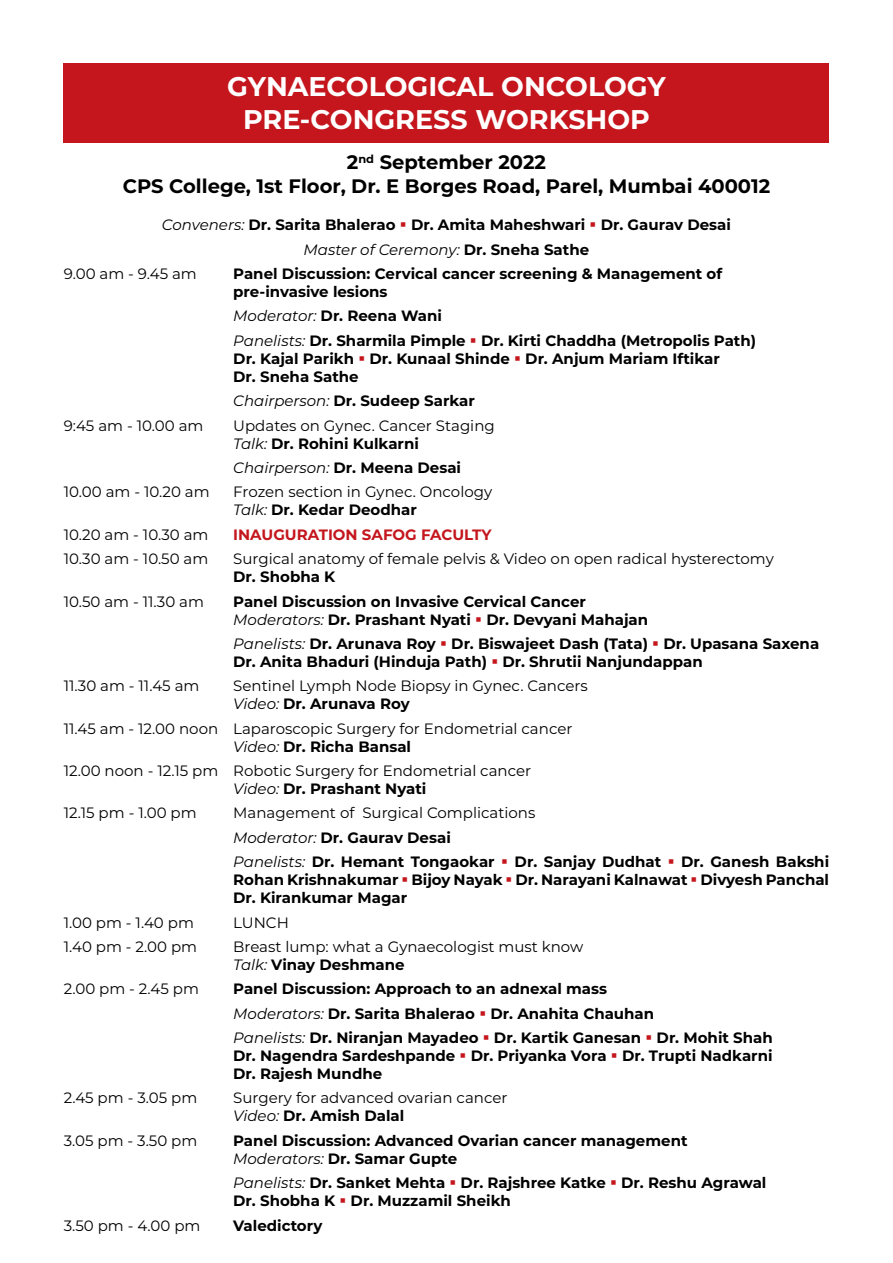
<style>
.page{position:relative;width:893px;height:1263px;background:#fff}
.page>*{position:absolute;margin:0;border:0;box-sizing:border-box;transform-origin:0 0}
.t1{font:700 27px/32.4px "Montserrat";color:#fff;text-align:center}
.t2{font:700 19.5px/23.4px "Montserrat";color:#000;text-align:center}
.t3{font:700 15px/18px "Montserrat";color:#000}
.t4{font:15px/18px "Montserrat";color:#000}
.t5{font:italic 15px "Montserrat";color:#000}
.t6{font:700 15px "Montserrat";color:#c4161c}
.s1{font-weight:400;font-style:italic}
.s2{color:#c4161c}
.s3{font-weight:700;font-style:normal}
.s4{font-style:italic}
.s5{font-weight:700}
.s6{font-weight:400}
</style>
<div class="page">
<div style="left:64px;top:64px;width:765px;height:79px;background:#c4161c"></div>
<h1 class="t1" style="left:227px;top:69px;width:440px">GYNAECOLOGICAL ONCOLOGY<br>PRE-CONGRESS WORKSHOP</h1>
<h2 class="t2" style="left:123px;top:150px;width:649px">2<sup>nd</sup> September 2022<br>CPS College, 1st Floor, Dr. E Borges Road, Parel, Mumbai 400012</h2>
<p class="t3" style="left:162px;top:215px;width:570px"><span class="s1">Conveners:</span> Dr. Sarita Bhalerao <span class="s2">▪</span> Dr. Amita Maheshwari <span class="s2">▪</span> Dr. Gaurav Desai</p>
<p class="t5" style="left:304px;top:239px;width:287px">Master of Ceremony: <span class="s3">Dr. Sneha Sathe</span></p>
<p class="t4" style="left:64px;top:264px;width:135px">9.00 am - 9.45 am</p>
<p class="t3" style="left:233px;top:264px;width:490px">Panel Discussion: Cervical cancer screening &amp; Management of pre-invasive lesions</p>
<p class="t3" style="left:233px;top:303px;width:524px;line-height:24.3px"><span class="s1">Moderator:</span> Dr. Reena Wani<br><span class="s1">Panelists:</span> Dr. Sharmila Pimple <span class="s2">▪</span> Dr. Kirti Chaddha (Metropolis Path)</p>
<p class="t3" style="left:233px;top:349px;width:488px">Dr. Kajal Parikh <span class="s2">▪</span> Dr. Kunaal Shinde <span class="s2">▪</span> Dr. Anjum Mariam Iftikar<br>Dr. Sneha Sathe</p>
<p class="t3" style="left:233px;top:391px;width:243px"><span class="s1">Chairperson:</span> Dr. Sudeep Sarkar</p>
<p class="t4" style="left:64px;top:416px;width:161px">9:45 am - 10.00 am U</p>
<p class="t4" style="left:233px;top:416px;width:263px;text-indent:12px">pdates on Gynec. Cancer Staging<br><span class="s4">Talk:</span> <span class="s5">Dr. Rohini Kulkarni</span></p>
<p class="t4" style="left:64px;top:455px;width:430px;line-height:24.3px;text-indent:169px"><span class="s4">Chairperson:</span> <span class="s5">Dr. Meena Desai<br></span>10.00 am - 10.20 am Frozen section in Gynec. Oncology</p>
<p class="t3" style="left:233px;top:500px;width:185px"><span class="s1">Talk:</span> Dr. Kedar Deodhar</p>
<p class="t4" style="left:64px;top:525px;width:146px">10.20 am - 10.30 am</p>
<p class="t6" style="left:233px;top:524px;width:260px">INAUGURATION SAFOG FACULTY</p>
<p class="t4" style="left:64px;top:549px;width:159px">10.30 am - 10.50 am S</p>
<p class="t4" style="left:242px;top:549px;width:533px">urgical anatomy of female pelvis &amp; Video on open radical hysterectomy</p>
<p class="t3" style="left:233px;top:567px;width:104px">Dr. Shobha K</p>
<p class="t4" style="left:64px;top:592px;width:142px">10.50 am - 11.30 am</p>
<p class="t3" style="left:233px;top:591px;width:416px">Panel Discussion on Invasive Cervical Cancer<br><span class="s1">Moderators:</span> Dr. Prashant Nyati <span class="s2">▪</span> Dr. Devyani Mahajan</p>
<p class="t3" style="left:233px;top:634px;width:587px"><span class="s1">Panelists:</span> Dr. Arunava Roy <span class="s2">▪</span> Dr. Biswajeet Dash (Tata) <span class="s2">▪</span> Dr. Upasana Saxena<br>Dr. Anita Bhaduri (Hinduja Path) <span class="s2">▪</span> Dr. Shrutii Nanjundappan</p>
<p class="t4" style="left:64px;top:676px;width:160px">11.30 am - 11.45 am S</p>
<p class="t4" style="left:233px;top:676px;width:356px;text-indent:9px">entinel Lymph Node Biopsy in Gynec. Cancers<br><span class="s4">Video:</span> <span class="s5">Dr. Arunava Roy</span></p>
<p class="t4" style="left:64px;top:719px;width:510px;text-align:center">11.45 am - 12.00 noon Laparoscopic Surgery for Endometrial cancer<br><span class="s4">Video:</span> <span class="s5">Dr. Richa Bansal</span></p>
<p class="t4" style="left:233px;top:761px;width:299px;text-indent:-170px">12.00 noon - 12.15 pm Robotic Surgery for Endometrial cancer<br><span class="s4">Video:</span> <span class="s5">Dr. Prashant Nyati</span></p>
<p class="t4" style="left:64px;top:803px;width:159px">12.15 pm - 1.00 pm M</p>
<p class="t3" style="left:233px;top:800px;width:597px;line-height:24.3px;text-indent:14px"><span class="s6">anagement of Surgical Complications<br></span><span class="s1">Moderator:</span> Dr. Gaurav Desai<br><span class="s1">Panelists:</span> Dr. Hemant Tongaokar <span class="s2">▪</span> Dr. Sanjay Dudhat <span class="s2">▪</span> Dr. Ganesh Bakshi</p>
<p class="t3" style="left:233px;top:870px;width:597px">Rohan Krishnakumar <span class="s2">▪</span> Bijoy Nayak <span class="s2">▪</span> Dr. Narayani Kalnawat <span class="s2">▪</span> Divyesh Panchal<br>Dr. Kirankumar Magar</p>
<p class="t4" style="left:64px;top:913px;width:132px">1.00 pm - 1.40 pm</p>
<p class="t4" style="left:233px;top:913px;width:21px">LUNCH</p>
<p class="t4" style="left:64px;top:937px;width:162px">1.40 pm - 2.00 pm B</p>
<p class="t4" style="left:233px;top:937px;width:351px;text-indent:11px">reast lump: what a Gynaecologist must know<br><span class="s4">Talk:</span> <span class="s5">Vinay Deshmane</span></p>
<p class="t4" style="left:64px;top:979px;width:137px">2.00 pm - 2.45 pm</p>
<p class="t3" style="left:233px;top:976px;width:541px;line-height:24.3px">Panel Discussion: Approach to an adnexal mass<br><span class="s1">Moderators:</span> Dr. Sarita Bhalerao <span class="s2">▪</span> Dr. Anahita Chauhan<br><span class="s1">Panelists:</span> Dr. Niranjan Mayadeo <span class="s2">▪</span> Dr. Kartik Ganesan <span class="s2">▪</span> Dr. Mohit Shah</p>
<p class="t3" style="left:233px;top:1046px;width:541px">Dr. Nagendra Sardeshpande <span class="s2">▪</span> Dr. Priyanka Vora <span class="s2">▪</span> Dr. Trupti Nadkarni<br>Dr. Rajesh Mundhe</p>
<p class="t4" style="left:64px;top:1088px;width:157px">2.45 pm - 3.05 pm S</p>
<p class="t4" style="left:233px;top:1088px;width:276px;text-indent:9px">urgery for advanced ovarian cancer<br><span class="s4">Video:</span> <span class="s5">Dr. Amish Dalal</span></p>
<p class="t4" style="left:64px;top:1131px;width:135px">3.05 pm - 3.50 pm</p>
<p class="t3" style="left:233px;top:1131px;width:456px">Panel Discussion: Advanced Ovarian cancer management<br><span class="s1">Moderators:</span> Dr. Samar Gupte</p>
<p class="t3" style="left:233px;top:1173px;width:535px"><span class="s1">Panelists:</span> Dr. Sanket Mehta <span class="s2">▪</span> Dr. Rajshree Katke <span class="s2">▪</span> Dr. Reshu Agrawal<br>Dr. Shobha K <span class="s2">▪</span> Dr. Muzzamil Sheikh</p>
<p class="t4" style="left:64px;top:1216px;width:138px">3.50 pm - 4.00 pm</p>
<p class="t3" style="left:233px;top:1215px;width:91px">Valedictory</p>
</div>
